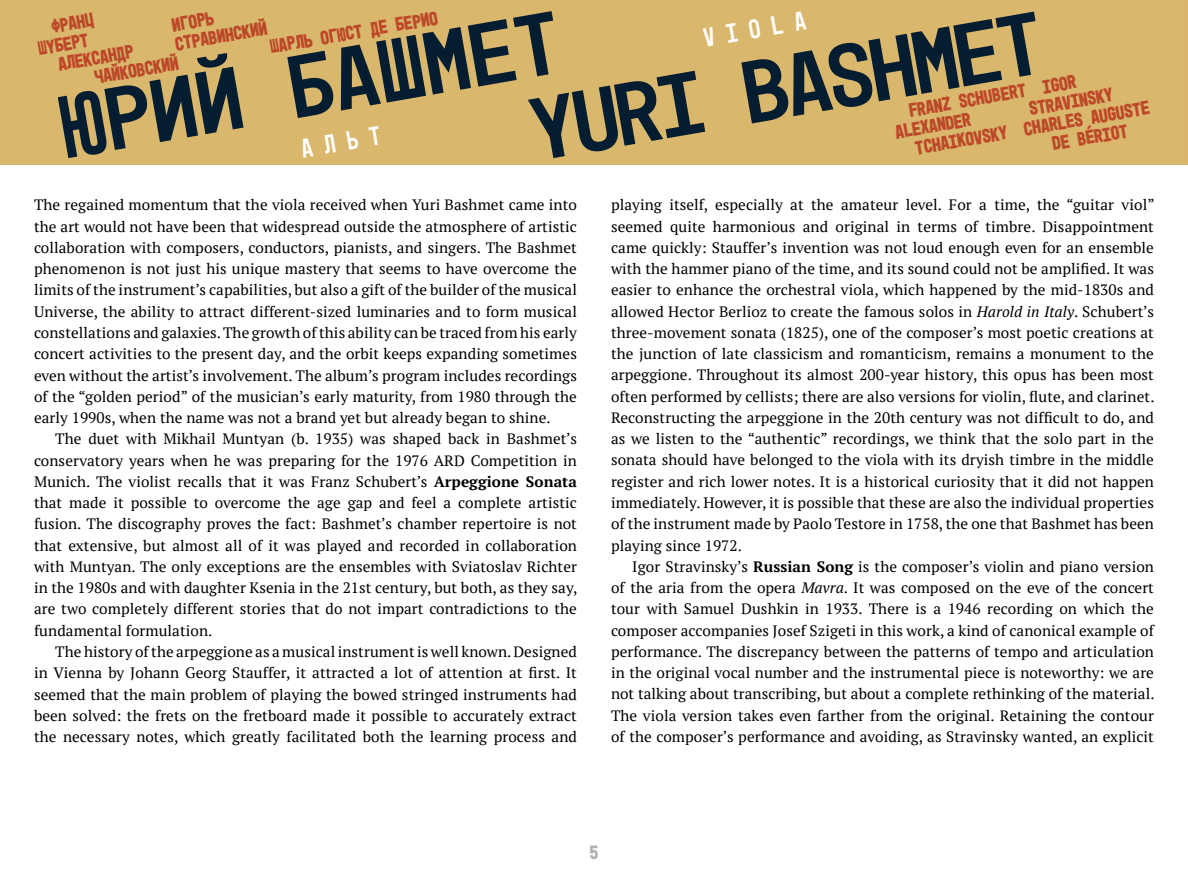
<style>
.page{position:relative;width:1188px;height:893px;background:#fff}
.page>*{position:absolute;margin:0;border:0;box-sizing:border-box;transform-origin:0 0}
.t1{font:89.85px "Mono 45 Headline";color:#051d30;scale:1.17 1}
.t2{font:27px "Mono 45 Headline";color:#fff}
.t3{font:700 19.65px/19px "Mono 45 Headline";color:#bd4829}
.t4{font:700 19.5px "Mono 45 Headline";color:#b1b2b3}
.t5{font:15px/21.3px "PT Serif";letter-spacing:.005em;color:#000;text-align:justify}
.s1{font-weight:700}
.s2{font-style:italic}
</style>
<div class="page">
<h2 class="t2" style="left:701px;top:22px;width:105px;rotate:-10deg">viola</h2>
<h3 class="t3" style="left:269px;top:37px;width:171px;rotate:-10deg">Шарль Огюст де Берио</h3>
<h1 class="t1" style="left:522px;top:79px;width:445px;rotate:-10deg">Yuri Bashmet</h1>
<h3 class="t3" style="left:33px;top:20px;width:61px;text-indent:17px;rotate:-10deg">Франц<br>Шуберт</h3>
<h3 class="t3" style="left:170px;top:16px;width:44px;rotate:-10deg">Игорь</h3>
<h1 class="t1" style="left:51px;top:77px;width:436px;rotate:-10deg">ЮРИЙ БАШМЕТ</h1>
<h3 class="t3" style="left:174px;top:35px;width:95px;rotate:-10deg">Стравинский</h3>
<h3 class="t3" style="left:93px;top:68px;width:86px;rotate:-10deg">Чайковский</h3>
<h3 class="t3" style="left:57px;top:55px;width:78px;rotate:-10deg">Александр</h3>
<h3 class="t3" style="left:891px;top:104px;width:188px;text-indent:17px;rotate:-10deg">Franz Schubert Igor<br>Alexander</h3>
<h3 class="t3" style="left:1028px;top:99px;width:88px;rotate:-10deg">Stravinsky</h3>
<h3 class="t3" style="left:914px;top:139px;width:240px;rotate:-10deg">Tchaikovsky Charles Auguste</h3>
<h3 class="t3" style="left:1051px;top:134px;width:79px;rotate:-10deg">de Bériot</h3>
<h2 class="t2" style="left:299px;top:133px;width:82px;rotate:-10deg">альт</h2>
<p class="t5" style="left:34px;top:194px;width:544px">The regained momentum that the viola received when Yuri Bashmet came into the art would not have been that widespread outside the atmosphere of artistic collaboration with composers, conductors, pianists, and singers. The Bashmet phenomenon is not just his unique mastery that seems to have overcome the limits of the instrument’s capabilities, but also a gift of the builder of the musical Universe, the ability to attract different--sized luminaries and to form musical constellations and galaxies. The growth of this ability can be traced from his early concert activities to the present day, and the orbit keeps expanding sometimes even without the artist’s involvement. The album’s program includes recordings of the “golden period” of the musician’s early maturity, from 1980 through the early 1990s, when the name was not a brand yet but already began to shine.</p>
<p class="t5" style="left:34px;top:428px;width:545px;text-indent:21px">The duet with Mikhail Muntyan (b. 1935) was shaped back in Bashmet’s conservatory years when he was preparing for the 1976 ARD Competition in Munich. The violist recalls that it was Franz Schubert’s <span class="s1">Arpeggione Sonata </span>that made it possible to overcome the age gap and feel a complete artistic fusion. The discography proves the fact: Bashmet’s chamber repertoire is not that extensive, but almost all of it was played and recorded in collaboration with Muntyan. The only exceptions are the ensembles with Sviatoslav Richter in the 1980s and with daughter Ksenia in the 21st century, but both, as they say, are two completely different stories that do not impart contradictions to the fundamental formulation.</p>
<p class="t5" style="left:34px;top:641px;width:544px;text-indent:21px">The history of the arpeggione as a musical instrument is well known. Designed in Vienna by Johann Georg Stauffer, it attracted a lot of attention at first. It seemed that the main problem of playing the bowed stringed instruments had been solved: the frets on the fretboard made it possible to accurately extract the necessary notes, which greatly facilitated both the learning process and</p>
<p class="t5" style="left:611px;top:194px;width:545px">playing itself, especially at the amateur level. For a time, the “guitar viol” seemed quite harmonious and original in terms of timbre. Disappointment came quickly: Stauffer’s invention was not loud enough even for an ensemble with the hammer piano of the time, and its sound could not be amplified. It was easier to enhance the orchestral viola, which happened by the mid‑1830s and allowed Hector Berlioz to create the famous solos in <span class="s2">Harold in Italy</span>. Schubert’s three--movement sonata (1825), one of the composer’s most poetic creations at the junction of late classicism and romanticism, remains a monument to the arpeggione. Throughout its almost 200‑year history, this opus has been most often performed by cellists; there are also versions for violin, flute, and clarinet.<br>Reconstructing the arpeggione in the 20th century was not difficult to do, and as we listen to the “authentic” recordings, we think that the solo part in the sonata should have belonged to the viola with its dryish timbre in the middle register and rich lower notes. It is a historical curiosity that it did not happen immediately. However, it is possible that these are also the individual properties of the instrument made by Paolo Testore in 1758, the one that Bashmet has been playing since 1972.</p>
<p class="t5" style="left:611px;top:555px;width:545px;text-indent:21px">Igor Stravinsky’s <span class="s1">Russian Song</span> is the composer’s violin and piano version of the aria from the opera <span class="s2">Mavra</span>. It was composed on the eve of the concert tour with Samuel Dushkin in 1933. There is a 1946 recording on which the composer accompanies Josef Szigeti in this work, a kind of canonical example of performance. The discrepancy between the patterns of tempo and articulation in the original vocal number and the instrumental piece is noteworthy: we are not talking about transcribing, but about a complete rethinking of the material.<br>The viola version takes even farther from the original. Retaining the contour of the composer’s performance and avoiding, as Stravinsky wanted, an explicit</p>
<h3 class="t4" style="left:590px;top:840px;width:10px">5</h3>
</div>
